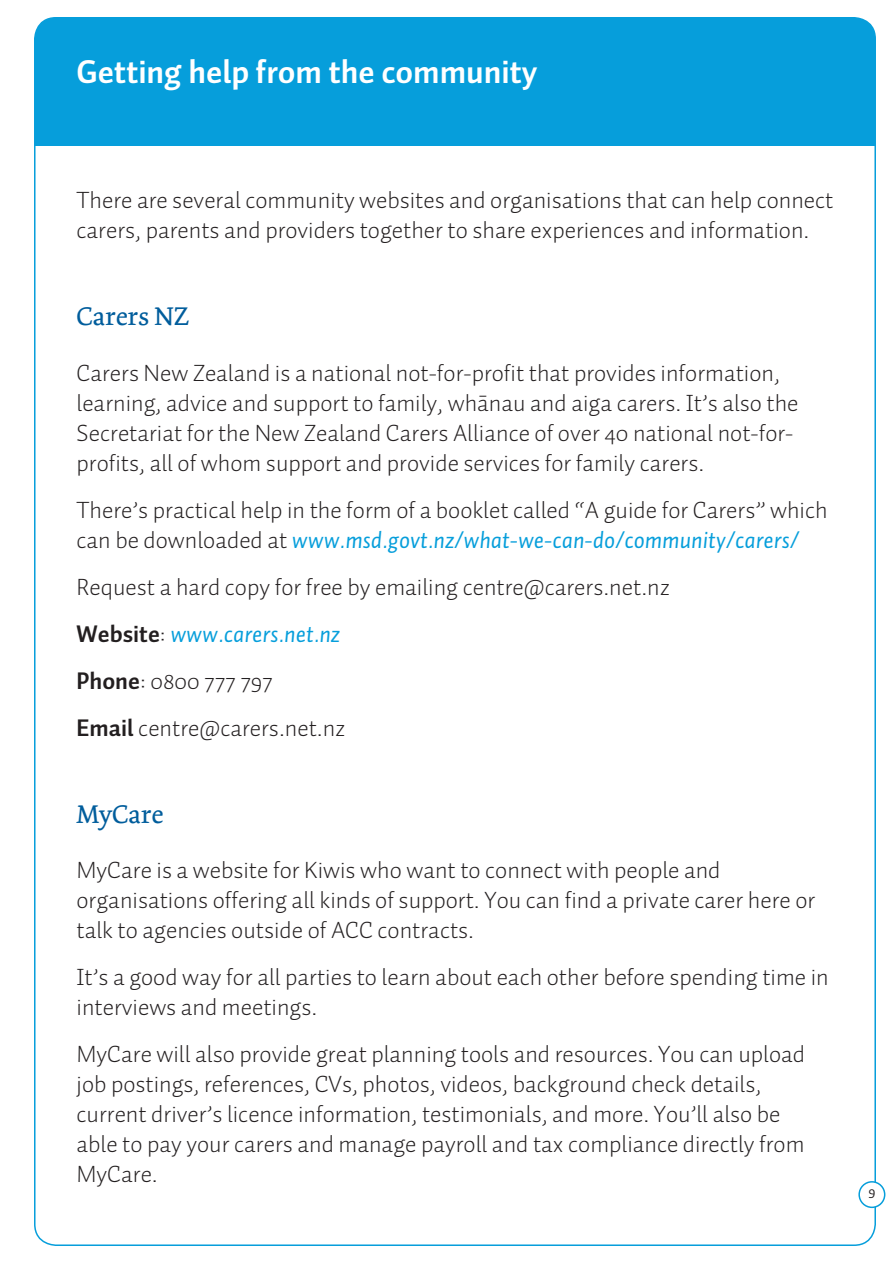
<style>
.page{position:relative;width:893px;height:1263px;background:#fff}
.page>*{position:absolute;margin:0;border:0;box-sizing:border-box;transform-origin:0 0}
.t1{font:700 33px "Auto 1";color:#fff}
.t2{font:27px "Dolly";color:#005d9c}
.t3{font:300 24px/30px "Auto 1";color:#231f20}
.t4{font:12.75px "Auto 1 Regular LF";color:#231f20}
.s1{font-weight:400;font-style:italic;color:#069edb}
.s2{font-weight:700}
</style>
<div class="page">
<div style="left:35px;top:18px;width:840px;height:127px;background:#069edb"></div>
<div style="left:858px;top:1181px;width:27px;height:27px;border:2px solid #069edb;border-radius:50%"></div>
<h1 class="t1" style="left:77px;top:51px;width:462px">Getting help from the community</h1>
<p class="t3" style="left:77px;top:185px;width:758px">There are several community websites and organisations that can help connect carers, parents and providers together to share experiences and information.</p>
<p class="t2" style="left:77px;top:300px;width:114px">Carers NZ</p>
<p class="t3" style="left:77px;top:357px;width:723px">Carers New Zealand is a national not-for-profit that provides information, learning, advice and support to family, whānau and aiga carers. It’s also the Secretariat for the New Zealand Carers Alliance of over 40 national not-for&shy;profits, all of whom support and provide services for family carers.</p>
<p class="t3" style="left:77px;top:494px;width:753px">There’s practical help in the form of a booklet called “A guide for Carers” which can be downloaded at <span class="s1">www.msd.govt.nz/what-we-can-do/community/carers/</span></p>
<p class="t3" style="left:77px;top:563px;width:595px;line-height:47px">Request a hard copy for free by emailing centre@carers.net.nz <span class="s2">Website</span>: <span class="s1">www.carers.net.nz<br></span><span class="s2">Phone</span>: 0800 777 797<br><span class="s2">Email</span> centre@carers.net.nz</p>
<p class="t2" style="left:77px;top:798px;width:88px">MyCare</p>
<p class="t3" style="left:77px;top:854px;width:740px">MyCare is a website for Kiwis who want to connect with people and organisations offering all kinds of support. You can find a private carer here or talk to agencies outside of ACC contracts.</p>
<p class="t3" style="left:77px;top:961px;width:754px">It’s a good way for all parties to learn about each other before spending time in interviews and meetings.</p>
<p class="t3" style="left:77px;top:1038px;width:730px">MyCare will also provide great planning tools and resources. You can upload job postings, references, CVs, photos, videos, background check details, current driver’s licence information, testimonials, and more. You’ll also be able to pay your carers and manage payroll and tax compliance directly from MyCare.</p>
<p class="t4" style="left:868px;top:1185px;width:9px">9</p>
</div>
